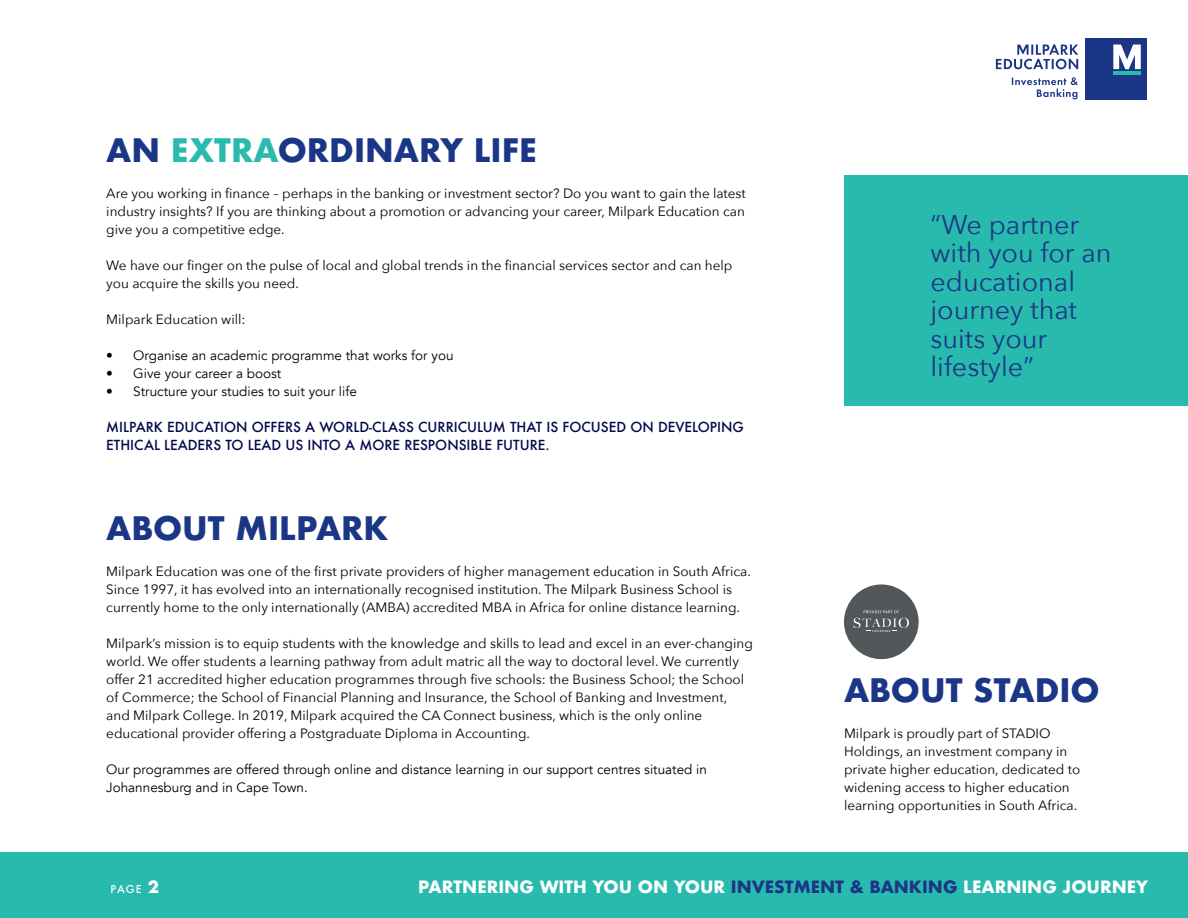
<style>
.page{position:relative;width:1188px;height:918px;background:#fff}
.page>*{position:absolute;margin:0;border:0;box-sizing:border-box;transform-origin:0 0}
.t1{font:700 31.5px "Futura";color:#1c3687}
.t2{font:27px/28.5px "Avenir Next";color:#1c3687}
.t3{font:700 16.5px "Futura";color:#fff}
.t4{font:13.5px/18px "Avenir Next";color:#000}
.t5{font:13.5px/18px "Avenir";color:#000}
.t6{font:500 13.5px/18px "Futura";color:#00074a}
.t7{font:500 10.5px "Futura";color:#fff}
.s1{color:#28bbad}
.s2{font-weight:700;font-size:16.5px}
.s3{color:#1c3687}
</style>
<div class="page">
<div style="left:844px;top:175px;width:344px;height:231px;background:#28bbad"></div>
<div style="left:844px;top:584px;width:75px;height:75px;background:#52575a;border-radius:50%"></div>
<svg style="left:854px;top:610px;width:55px;height:22px"></svg>
<div style="left:0;top:853px;width:1188px;height:65px;background:#28bbad"></div>
<div style="left:1086px;top:38px;width:61px;height:62px;background:#1c3687"></div>
<svg style="left:1113px;top:45px;width:28px;height:24px"></svg>
<hr style="left:1113px;top:72px;width:28px;height:3px;background:#28bbad">
<svg style="left:996px;top:44px;width:82px;height:25px"></svg>
<svg style="left:1012px;top:77px;width:66px;height:23px"></svg>
<h1 class="t1" style="left:106px;top:127px;width:432px">AN <span class="s1">EXTRA</span>ORDINARY LIFE</h1>
<p class="t4" style="left:106px;top:184px;width:641px;text-align:justify">Are you working in finance – perhaps in the banking or investment sector? Do you want to gain the latest industry insights? If you are thinking about a promotion or advancing your career, Milpark Education can give you a competitive edge.</p>
<p class="t4" style="left:106px;top:256px;width:628px">We have our finger on the pulse of local and global trends in the financial services sector and can help you acquire the skills you need.</p>
<p class="t4" style="left:106px;top:310px;width:141px">Milpark Education will:</p>
<p class="t5" style="left:106px;top:347px;width:349px">• Organise an academic programme that works for you</p>
<p class="t5" style="left:106px;top:365px;width:177px">• Give your career a boost</p>
<p class="t5" style="left:106px;top:383px;width:252px">• Structure your studies to suit your life</p>
<p class="t6" style="left:106px;top:418px;width:639px">MILPARK EDUCATION OFFERS A WORLD-CLASS CURRICULUM THAT IS FOCUSED ON DEVELOPING<br>ETHICAL LEADERS TO LEAD US INTO A MORE RESPONSIBLE FUTURE.</p>
<h1 class="t1" style="left:106px;top:505px;width:284px">ABOUT MILPARK</h1>
<p class="t4" style="left:106px;top:562px;width:646px">Milpark Education was one of the first private providers of higher management education in South Africa.<br>Since 1997, it has evolved into an internationally recognised institution. The Milpark Business School is currently home to the only internationally (AMBA) accredited MBA in Africa for online distance learning.</p>
<p class="t4" style="left:106px;top:634px;width:648px">Milpark’s mission is to equip students with the knowledge and skills to lead and excel in an ever-changing world. We offer students a learning pathway from adult matric all the way to doctoral level. We currently offer 21 accredited higher education programmes through five schools: the Business School; the School of Commerce; the School of Financial Planning and Insurance, the School of Banking and Investment, and Milpark College. In 2019, Milpark acquired the CA Connect business, which is the only online educational provider offering a Postgraduate Diploma in Accounting.</p>
<p class="t5" style="left:106px;top:761px;width:602px">Our programmes are offered through online and distance learning in our support centres situated in<br>Johannesburg and in Cape Town.</p>
<h2 class="t2" style="left:930px;top:209px;width:183px">“We partner with you for an educational journey that suits your lifestyle”</h2>
<h1 class="t1" style="left:844px;top:667px;width:257px">ABOUT STADIO</h1>
<p class="t4" style="left:844px;top:724px;width:238px">Milpark is proudly part of STADIO Holdings, an investment company in private higher education, dedicated to widening access to higher education learning opportunities in South Africa.</p>
<p class="t7" style="left:111px;top:882px;width:50px">PAGE <span class="s2">2</span></p>
<p class="t3" style="left:418px;top:875px;width:732px">PARTNERING WITH YOU ON YOUR <span class="s3">INVESTMENT &amp; BANKING</span> LEARNING JOURNEY</p>
</div>
